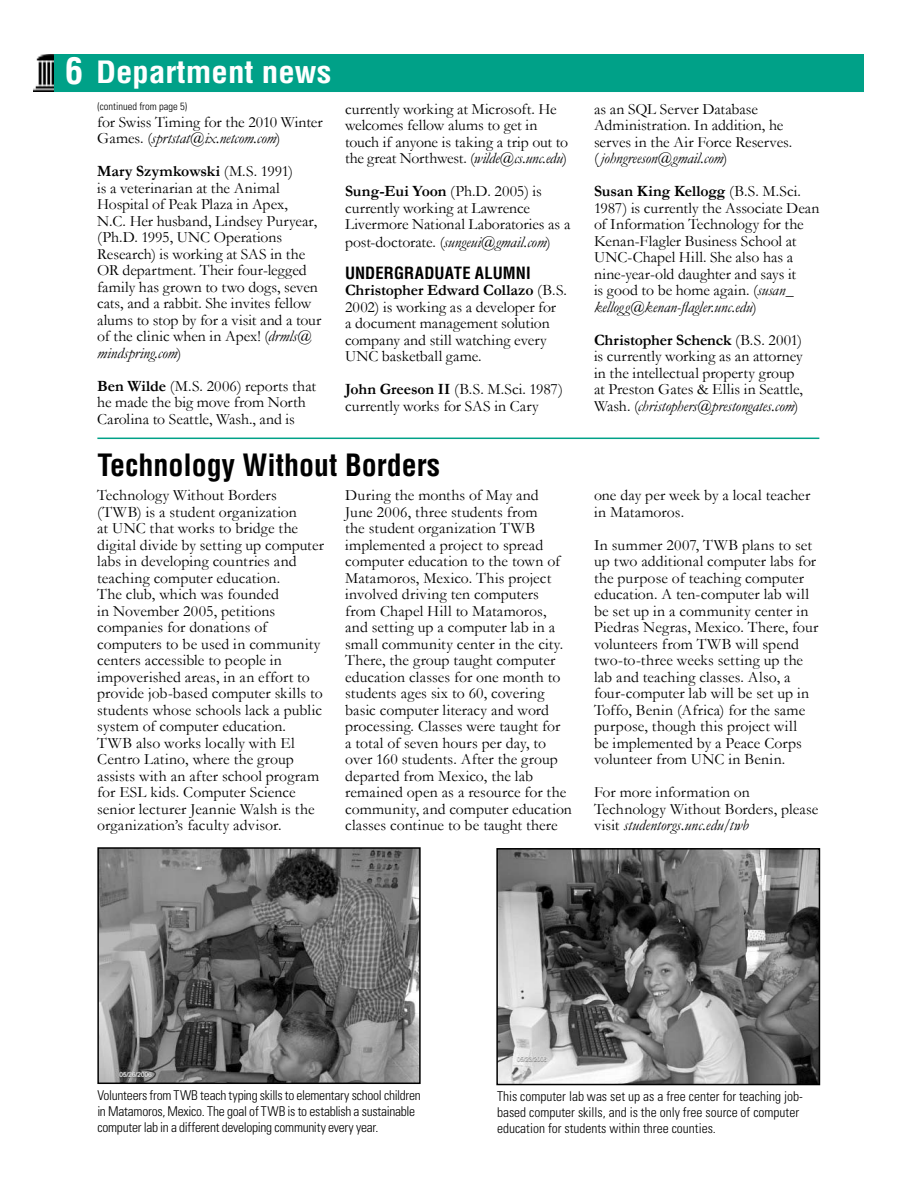
<style>
.page{position:relative;width:918px;height:1188px;background:#fff}
.page>*{position:absolute;margin:0;border:0;box-sizing:border-box;transform-origin:0 0}
.t1{font:700 condensed 30px "Helvetica";color:#000}
.t2{font:700 condensed 30px "Helvetica";color:#fff;scale:1.1 1}
.t3{font:700 condensed 16.5px "Helvetica";letter-spacing:.005em;color:#000}
.t4{font:15.75px/16.5px "Garamond";color:#000}
.t5{font:300 condensed 13.5px/16.2px "Univers";letter-spacing:-.005em;color:#000}
.t6{font:300 condensed 10.5px "Univers";color:#000}
.s1{font-size:27px}
.s2{font-size:36px}
.s3{font-style:italic}
.s4{font-weight:700}
</style>
<div class="page">
<img style="left:34px;top:54px;width:20px;height:38px">
<div style="left:55px;top:55px;width:808px;height:36px;background:#00a188"></div>
<div style="left:54px;top:54px;width:810px;height:38px;border:2px solid #00a188"></div>
<img style="left:100px;top:850px;width:318px;height:231px">
<div style="left:97px;top:847px;width:324px;height:237px;border:2px solid #000"></div>
<img style="left:499px;top:851px;width:318px;height:231px">
<div style="left:496px;top:848px;width:324px;height:237px;border:2px solid #000"></div>
<hr style="left:97px;top:438px;width:722px;height:1px;background:#00a188">
<h1 class="t2" style="left:60px;top:53px;width:248px"><span class="s1">6</span><span class="s2">6</span> Department news</h1>
<p class="t4" style="left:97px;top:113px;width:227px">for Swiss Timing for the 2010 Winter<br>Games. (<span class="s3">sprtstat@ix.netcom.com</span>)</p>
<p class="t4" style="left:97px;top:163px;width:226px"><span class="s4">Mary Szymkowski</span> (M.S. 1991)<br>is a veterinarian at the Animal<br>Hospital of Peak Plaza in Apex,<br>N.C. Her husband, Lindsey Puryear, (Ph.D. 1995, UNC Operations<br>Research) is working at SAS in the<br>OR department. Their four-legged family has grown to two dogs, seven cats, and a rabbit. She invites fellow alums to stop by for a visit and a tour of the clinic when in Apex! (<span class="s3">drmls@ mindspring.com</span>)</p>
<p class="t4" style="left:97px;top:377px;width:220px"><span class="s4">Ben Wilde</span> (M.S. 2006) reports that he made the big move from North<br>Carolina to Seattle, Wash., and is</p>
<p class="t6" style="left:97px;top:100px;width:91px">(continued from page 5)</p>
<p class="t4" style="left:345px;top:100px;width:225px">currently working at Microsoft. He welcomes fellow alums to get in touch if anyone is taking a trip out to the great Northwest. (<span class="s3">wilde@cs.unc.edu</span>)</p>
<p class="t4" style="left:345px;top:183px;width:227px"><span class="s4">Sung-Eui Yoon</span> (Ph.D. 2005) is currently working at Lawrence Livermore National Laboratories as a post-doctorate. (<span class="s3">sungeui@gmail.com</span>)</p>
<p class="t3" style="left:345px;top:262px;width:187px">UNDERGRADUATE ALUMNI</p>
<p class="t4" style="left:345px;top:282px;width:224px"><span class="s4">Christopher Edward Collazo</span> (B.S.<br>2002) is working as a developer for<br>a document management solution company and still watching every<br>UNC basketball game.</p>
<p class="t4" style="left:345px;top:381px;width:220px"><span class="s4">John Greeson II</span> (B.S. M.Sci. 1987) currently works for SAS in Cary</p>
<h1 class="t1" style="left:97px;top:446px;width:344px">Technology Without Borders</h1>
<p class="t4" style="left:97px;top:487px;width:228px">Technology Without Borders (TWB) is a student organization<br>at UNC that works to bridge the digital divide by setting up computer labs in developing countries and teaching computer education.<br>The club, which was founded<br>in November 2005, petitions companies for donations of computers to be used in community centers accessible to people in impoverished areas, in an effort to provide job-based computer skills to students whose schools lack a public system of computer education.<br>TWB also works locally with El<br>Centro Latino, where the group assists with an after school program for ESL kids. Computer Science senior lecturer Jeannie Walsh is the organization’s faculty advisor.</p>
<p class="t4" style="left:345px;top:487px;width:228px">During the months of May and<br>June 2006, three students from<br>the student organization TWB implemented a project to spread computer education to the town of<br>Matamoros, Mexico. This project involved driving ten computers from Chapel Hill to Matamoros, and setting up a computer lab in a small community center in the city.<br>There, the group taught computer education classes for one month to students ages six to 60, covering basic computer literacy and word processing. Classes were taught for<br>a total of seven hours per day, to over 160 students. After the group departed from Mexico, the lab remained open as a resource for the community, and computer education classes continue to be taught there</p>
<p class="t4" style="left:594px;top:100px;width:200px">as an SQL Server Database<br>Administration. In addition, he serves in the Air Force Reserves. ( <span class="s3">johngreeson@gmail.com</span>)</p>
<p class="t4" style="left:594px;top:183px;width:227px"><span class="s4">Susan King Kellogg</span> (B.S. M.Sci.<br>1987) is currently the Associate Dean of Information Technology for the Kenan-Flagler Business School at UNC-Chapel Hill. She also has a nine-year-old daughter and says it<br>is good to be home again. (<span class="s3">susan_ kellogg@kenan-flagler.unc.edu</span>)</p>
<p class="t4" style="left:594px;top:331px;width:211px"><span class="s4">Christopher Schenck</span> (B.S. 2001) is currently working as an attorney in the intellectual property group at Preston Gates &amp; Ellis in Seattle, Wash. (<span class="s3">christophers@prestongates.com</span>)</p>
<p class="t4" style="left:594px;top:487px;width:218px">one day per week by a local teacher in Matamoros.</p>
<p class="t4" style="left:594px;top:536px;width:226px">In summer 2007, TWB plans to set up two additional computer labs for the purpose of teaching computer education. A ten-computer lab will be set up in a community center in Piedras Negras, Mexico. There, four volunteers from TWB will spend two-to-three weeks setting up the lab and teaching classes. Also, a four-computer lab will be set up in Toffo, Benin (Africa) for the same purpose, though this project will<br>be implemented by a Peace Corps volunteer from UNC in Benin.</p>
<p class="t4" style="left:594px;top:784px;width:226px">For more information on<br>Technology Without Borders, please visit <span class="s3">studentorgs.unc.edu/twb</span></p>
<p class="t5" style="left:97px;top:1087px;width:325px">Volunteers from TWB teach typing skills to elementary school children in Matamoros, Mexico. The goal of TWB is to establish a sustainable computer lab in a different developing community every year.</p>
<p class="t5" style="left:497px;top:1088px;width:307px">This computer lab was set up as a free center for teaching job&shy;based computer skills, and is the only free source of computer education for students within three counties.</p>
</div>
